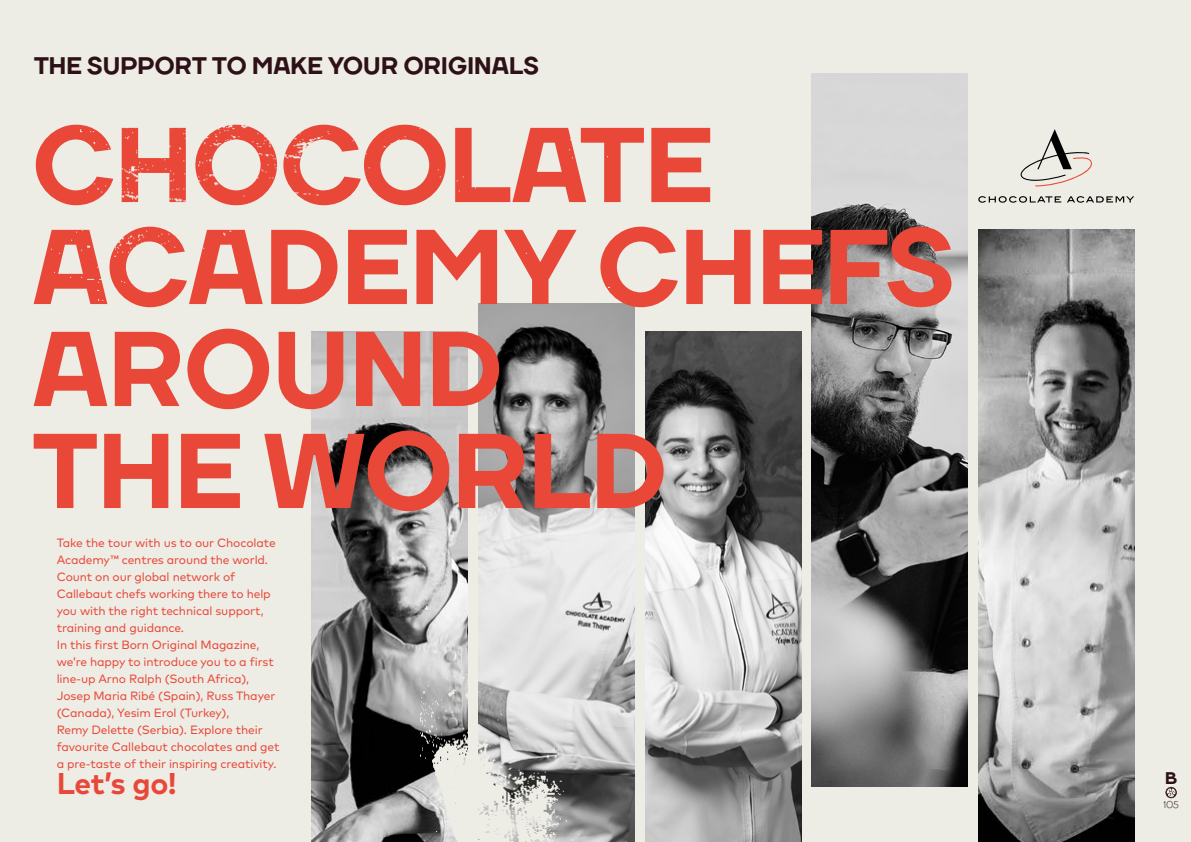
<style>
.page{position:relative;width:1191px;height:842px;background:#edece5}
.page>*{position:absolute;margin:0;border:0;box-sizing:border-box;transform-origin:0 0}
.t1{font:800 106px/102px "TT Firs";color:#e94737}
.t2{font:700 30px "Mark Pro";color:#e94737}
.t3{font:800 24px "TT Firs";letter-spacing:.005em;color:#2d1117}
.t4{font:800 16.9px "TT Firs";color:#2d1117}
.t5{font:12px/17px "Mark Pro";letter-spacing:-.01em;color:#e94737}
.t6{font:10px "TT Firs";color:#2d1117}
</style>
<div class="page">
<img style="left:312px;top:332px;width:156px;height:510px">
<img style="left:478px;top:303px;width:156px;height:539px">
<img style="left:645px;top:332px;width:156px;height:510px">
<img style="left:978px;top:230px;width:156px;height:612px">
<img style="left:811px;top:73px;width:156px;height:714px">
<img style="left:420px;top:602px;width:179px;height:240px">
<svg style="left:1165px;top:787px;width:11px;height:11px"></svg>
<svg style="left:1020px;top:129px;width:72px;height:57px"></svg>
<svg style="left:978px;top:196px;width:83px;height:7px"></svg>
<svg style="left:1067px;top:196px;width:67px;height:7px"></svg>
<h3 class="t3" style="left:34px;top:50px;width:506px">THE SUPPORT TO MAKE YOUR ORIGINALS</h3>
<h1 class="t1" style="left:33px;top:115px;width:922px">CHOCOLATE<br>ACADEMY CHEFS<br>AROUND<br>THE WORLD</h1>
<p class="t5" style="left:57px;top:533px;width:224px">Take the tour with us to our Chocolate Academy™ centres around the world.<br>Count on our global network of Callebaut chefs working there to help you with the right technical support, training and guidance.<br>In this first Born Original Magazine, we’re happy to introduce you to a first line-up Arno Ralph (South Africa), Josep Maria Ribé (Spain), Russ Thayer (Canada), Yesim Erol (Turkey),<br>Remy Delette (Serbia). Explore their favourite Callebaut chocolates and get a pre-taste of their inspiring creativity.</p>
<h2 class="t2" style="left:57px;top:761px;width:121px">Let’s go!</h2>
<h3 class="t4" style="left:1165px;top:767px;width:13px">B</h3>
<p class="t6" style="left:1163px;top:798px;width:17px">105</p>
</div>
